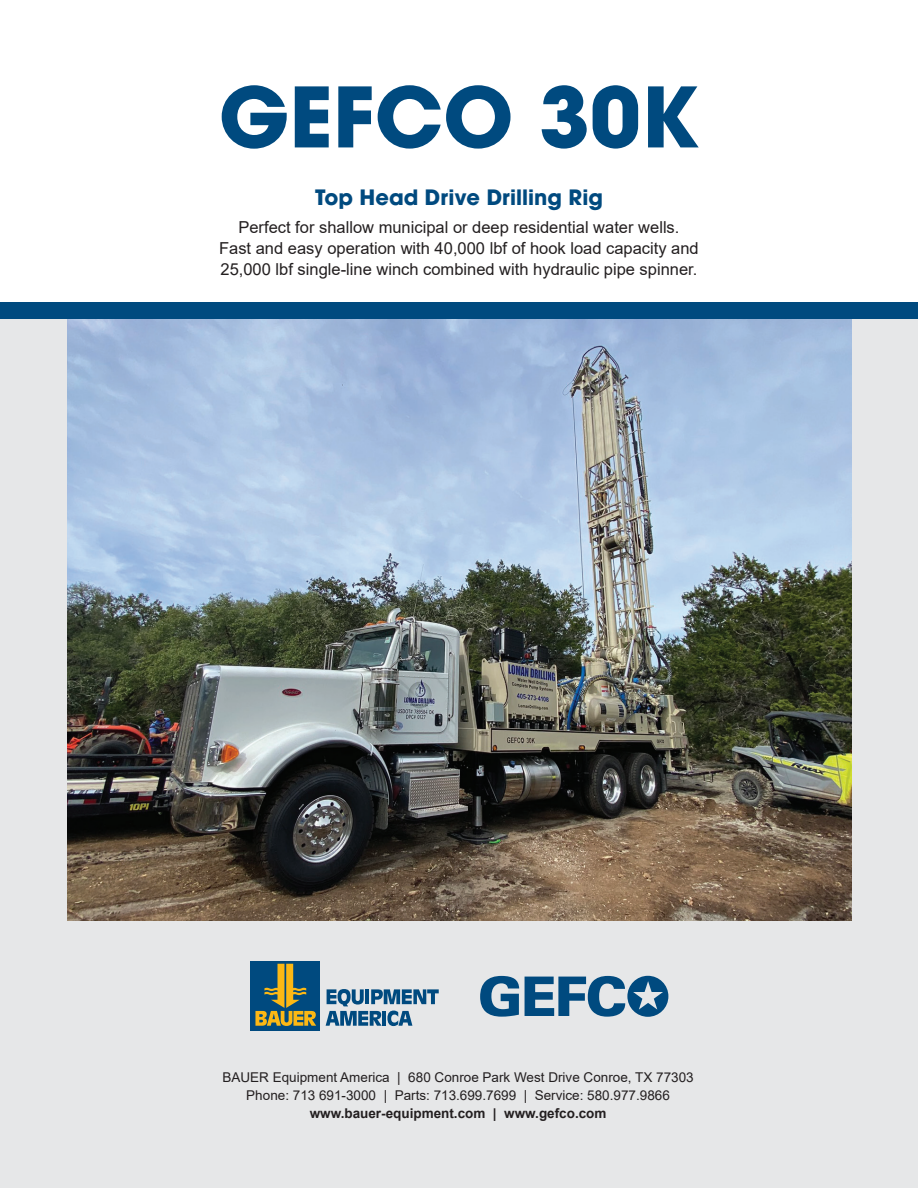
<style>
.page{position:relative;width:918px;height:1188px;background:#fff}
.page>*{position:absolute;margin:0;border:0;box-sizing:border-box;transform-origin:0 0}
.t1{font:700 82.5px "Avant Garde";color:#004a7f}
.t2{font:700 21px "Avant Garde";color:#004a7f}
.t3{font:16.5px/21px "Arial";color:#231f20;text-align:center}
.t4{font:13.5px/18px "Arial";color:#231f20;text-align:center}
.t5{font:700 13.5px "Arial";color:#231f20}
</style>
<div class="page">
<div style="left:0;top:311px;width:918px;height:877px;background:#e6e7e8"></div>
<img style="left:68px;top:319px;width:783px;height:601px">
<div style="left:250px;top:961px;width:70px;height:70px;background:#004a7f"></div>
<svg style="left:255px;top:964px;width:61px;height:62px"></svg>
<svg style="left:326px;top:989px;width:113px;height:37px"></svg>
<svg style="left:480px;top:976px;width:39px;height:41px"></svg>
<svg style="left:525px;top:976px;width:143px;height:41px"></svg>
<div style="left:0;top:302px;width:918px;height:17px;background:#004a7f"></div>
<h1 class="t1" style="left:219px;top:64px;width:482px">GEFCO 30K</h1>
<p class="t2" style="left:315px;top:184px;width:289px">Top Head Drive Drilling Rig</p>
<p class="t3" style="left:219px;top:217px;width:481px">Perfect for shallow municipal or deep residential water wells.<br>Fast and easy operation with 40,000 lbf of hook load capacity and<br>25,000 lbf single-line winch combined with hydraulic pipe spinner.</p>
<p class="t4" style="left:222px;top:1068px;width:473px">BAUER Equipment America | 680 Conroe Park West Drive Conroe, TX 77303<br>Phone: 713 691-3000 | Parts: 713.699.7699 | Service: 580.977.9866</p>
<p class="t5" style="left:310px;top:1104px;width:298px">www.bauer-equipment.com | www.gefco.com</p>
</div>
